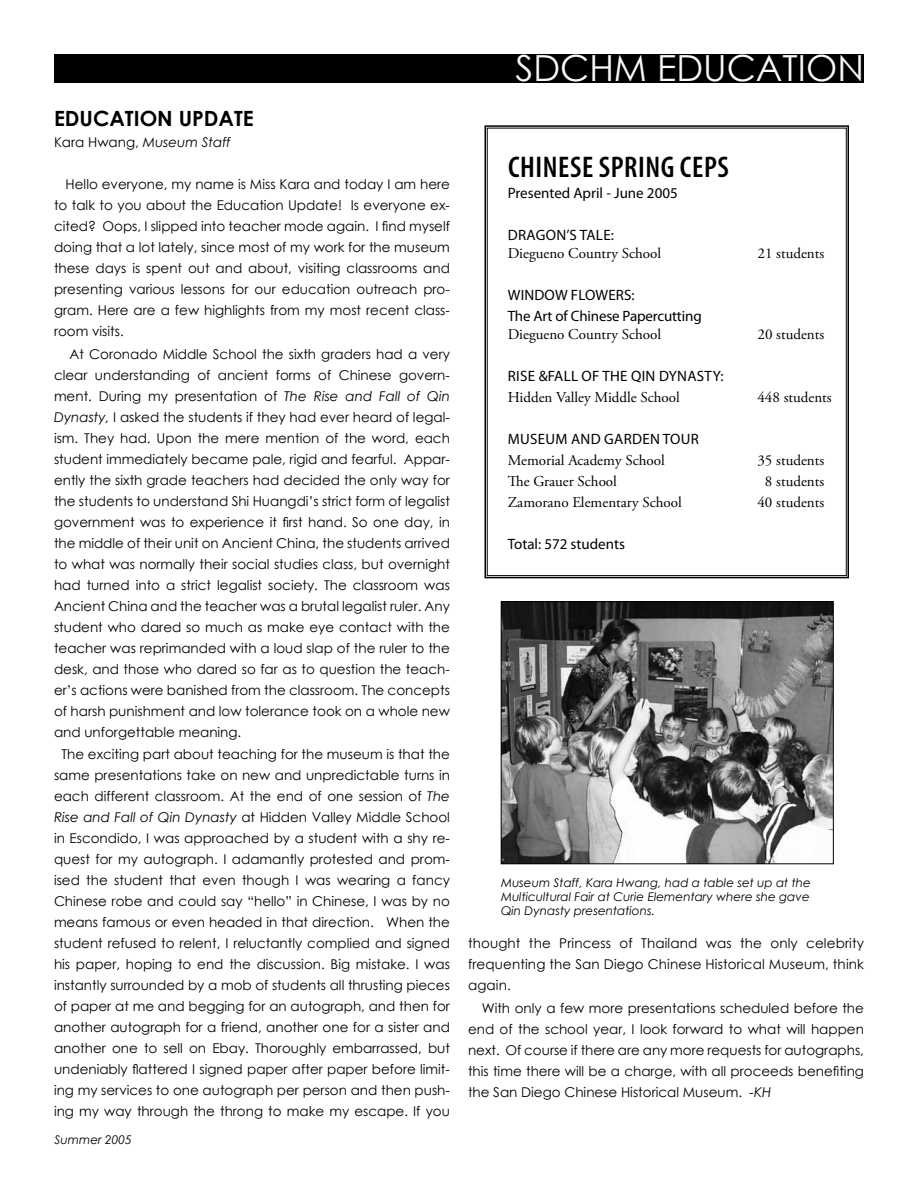
<style>
.page{position:relative;width:918px;height:1188px;background:#fff}
.page>*{position:absolute;margin:0;border:0;box-sizing:border-box;transform-origin:0 0}
.t1{font:36px "Century Gothic";color:#f8f9f9}
.t2{font:600 condensed 30px "Myriad Pro";letter-spacing:.02em;color:#000}
.t3{font:700 21px "Century Gothic";color:#000}
.t4{font:15px "Adobe Garamond Pro";color:#000}
.t5{font:15px/21px "Myriad Pro";color:#000}
.t6{font:15px "Myriad Pro";letter-spacing:.02em;color:#000}
.t7{font:13.5px/21px "Century Gothic";color:#000;text-align:justify}
.t8{font:italic 13.5px "Century Gothic";color:#000}
.t9{font:italic 12px/14.4px "Century Gothic";color:#000;text-align:justify}
.s1{font-style:normal}
.s2{font-style:italic}
</style>
<div class="page">
<div style="left:54px;top:54px;width:810px;height:28px;background:#000"></div>
<svg style="left:484px;top:125px;width:365px;height:454px"></svg>
<img style="left:503px;top:604px;width:329px;height:258px">
<div style="left:501px;top:602px;width:333px;height:262px;border:1px solid #000"></div>
<h3 class="t3" style="left:54px;top:103px;width:40px">EDUCAT</h3>
<h3 class="t3" style="left:134px;top:103px;width:98px">ION UPDATE</h3>
<p class="t8" style="left:54px;top:133px;width:178px"><span class="s1">Kara Hwang,</span> Museum Staff</p>
<p class="t7" style="left:54px;top:174px;width:398px;text-indent:12px">Hello everyone, my name is Miss Kara and today I am here to talk to you about the Education Update! Is everyone ex&shy;cited? Oops, I slipped into teacher mode again. I find myself doing that a lot lately, since most of my work for the museum these days is spent out and about, visiting classrooms and presenting various lessons for our education outreach pro&shy;gram. Here are a few highlights from my most recent class&shy;room visits.</p>
<p class="t7" style="left:54px;top:343px;width:398px;text-indent:16px">At Coronado Middle School the sixth graders had a very clear understanding of ancient forms of Chinese govern&shy;ment. During my presentation of <span class="s2">The Rise and Fall of Qin Dynasty,</span> I asked the students if they had ever heard of legal&shy;ism. They had. Upon the mere mention of the word, each student immediately became pale, rigid and fearful. Appar&shy;ently the sixth grade teachers had decided the only way for the students to understand Shi Huangdi’s strict form of legalist government was to experience it first hand. So one day, in the middle of their unit on Ancient China, the students arrived to what was normally their social studies class, but overnight had turned into a strict legalist society. The classroom was Ancient China and the teacher was a brutal legalist ruler. Any student who dared so much as make eye contact with the teacher was reprimanded with a loud slap of the ruler to the desk, and those who dared so far as to question the teach&shy;er’s actions were banished from the classroom. The concepts of harsh punishment and low tolerance took on a whole new and unforgettable meaning.</p>
<p class="t7" style="left:54px;top:744px;width:398px;text-align:center">The exciting part about teaching for the museum is that the same presentations take on new and unpredictable turns in each different classroom. At the end of one session of <span class="s2">The Rise and Fall of Qin Dynasty</span> at Hidden Valley Middle School in Escondido, I was approached by a student with a shy re&shy;quest for my autograph. I adamantly protested and prom&shy;ised the student that even though I was wearing a fancy Chinese robe and could say “hello” in Chinese, I was by no means famous or even headed in that direction. When the student refused to relent, I reluctantly complied and signed his paper, hoping to end the discussion. Big mistake. I was instantly surrounded by a mob of students all thrusting pieces of paper at me and begging for an autograph, and then for another autograph for a friend, another one for a sister and another one to sell on Ebay. Thoroughly embarrassed, but undeniably flattered I signed paper after paper before limit&shy;ing my services to one autograph per person and then push&shy;ing my way through the throng to make my escape. If you</p>
<p class="t9" style="left:55px;top:1132px;width:79px">Summer 2005</p>
<h1 class="t1" style="left:515px;top:43px;width:350px">SDCHM EDUCATION</h1>
<h2 class="t2" style="left:508px;top:149px;width:222px">CHINESE SPRING CEPS</h2>
<p class="t5" style="left:508px;top:182px;width:172px">PRESENTED APRIL - JUNE 2005</p>
<p class="t5" style="left:508px;top:224px;width:30px">DRAGO</p>
<p class="t5" style="left:557px;top:224px;width:59px">N’S TALE:</p>
<p class="t4" style="left:508px;top:244px;width:155px">Diegueno Country School</p>
<p class="t4" style="left:758px;top:244px;width:68px">21 students</p>
<p class="t5" style="left:508px;top:284px;width:39px">WINDOW</p>
<p class="t5" style="left:571px;top:284px;width:25px">FLOWE</p>
<p class="t5" style="left:508px;top:284px;width:195px;text-indent:108px">RS:<br>THE ART OF CHINESE PAPERCUTTING</p>
<p class="t4" style="left:508px;top:325px;width:155px">Diegueno Country School</p>
<p class="t4" style="left:758px;top:325px;width:68px">20 students</p>
<p class="t5" style="left:508px;top:365px;width:104px">RISE &amp;FALL OF THE</p>
<p class="t5" style="left:631px;top:365px;width:94px">QIN DYNASTY:</p>
<p class="t4" style="left:508px;top:388px;width:174px">Hidden Valley Middle School</p>
<p class="t4" style="left:757px;top:388px;width:76px">448 students</p>
<p class="t6" style="left:508px;top:430px;width:193px">MUSEUM AND GARDEN TOUR</p>
<p class="t4" style="left:508px;top:451px;width:158px">Memorial Academy School</p>
<p class="t4" style="left:757px;top:451px;width:68px">35 students</p>
<p class="t4" style="left:508px;top:472px;width:111px">The Grauer School</p>
<p class="t4" style="left:765px;top:472px;width:61px">8 students</p>
<p class="t4" style="left:508px;top:493px;width:176px">Zamorano Elementary School</p>
<p class="t4" style="left:757px;top:493px;width:68px">40 students</p>
<p class="t5" style="left:508px;top:533px;width:119px">TOTAL: 572 STUDENTS</p>
<p class="t9" style="left:501px;top:875px;width:311px">Museum Staff, Kara Hwang, had a table set up at the Multicultural Fair at Curie Elementary where she gave Qin Dynasty presentations.</p>
<p class="t7" style="left:468px;top:933px;width:398px">thought the Princess of Thailand was the only celebrity frequenting the San Diego Chinese Historical Museum, think again.</p>
<p class="t7" style="left:468px;top:997px;width:397px;text-indent:14px">With only a few more presentations scheduled before the end of the school year, I look forward to what will happen next. Of course if there are any more requests for autographs, this time there will be a charge, with all proceeds benefiting the San Diego Chinese Historical Museum. <span class="s2">-KH</span></p>
</div>
